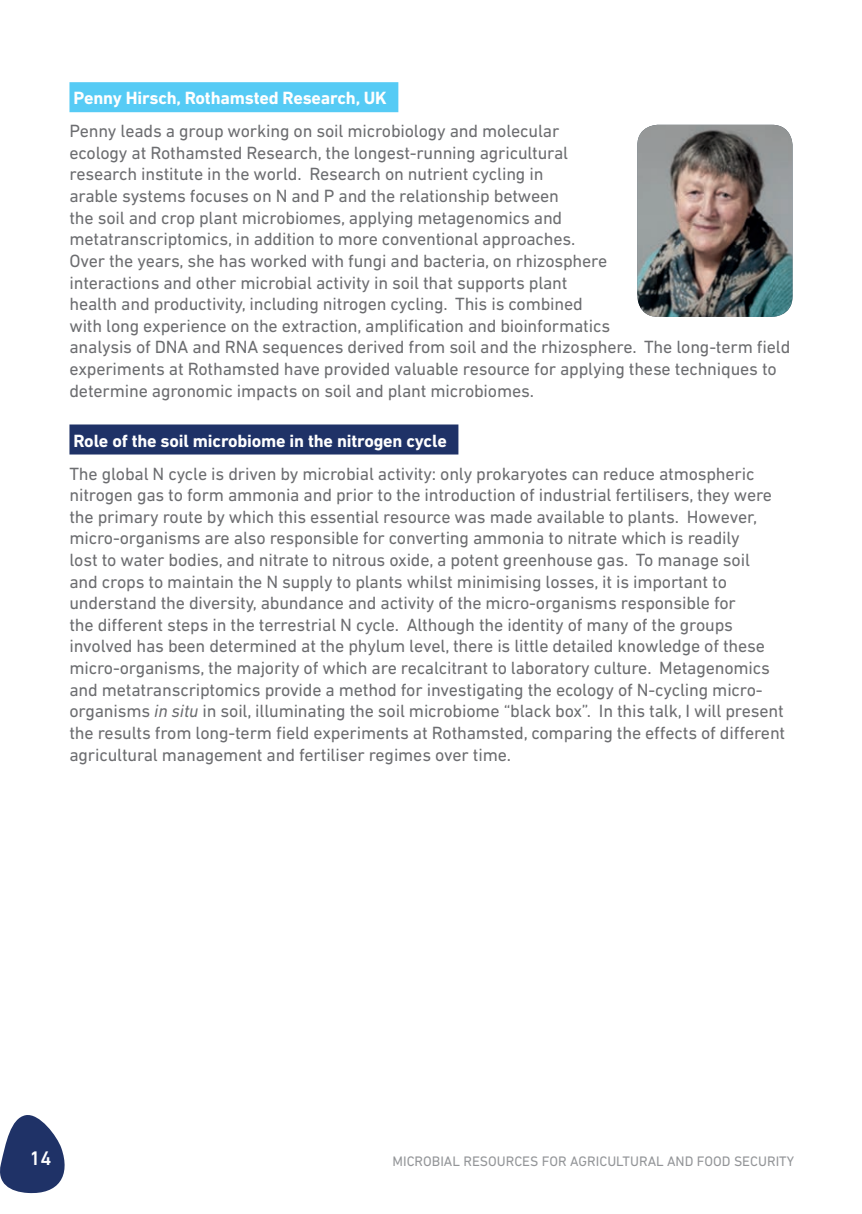
<style>
.page{position:relative;width:862px;height:1214px;background:#fff}
.page>*{position:absolute;margin:0;border:0;box-sizing:border-box;transform-origin:0 0}
.t1{font:700 103.6px "DIN Next LT Pro";color:#fff}
.t2{font:500 20px "DIN Next LT Pro";color:#fff}
.INVITED_SPEAKER_TOPI{font:18px/21.6px "DIN Next LT Pro";letter-spacing:-.01em;color:#6c6d70}
.Speaker_Topic_Head{font:700 18px "DIN Next LT Pro";letter-spacing:-.01em;color:#fff}
.INVITED_SPEAKER_HEAD{font:700 18px "DIN Next LT Pro";letter-spacing:-.01em;color:#fff}
.t3{font:14px "DIN Next LT Pro";color:#939598}
.s1{font-style:italic}
</style>
<div class="page">
<svg style="left:0;top:1115px;width:65px;height:79px"></svg>
<div style="left:69px;top:82px;width:329px;height:30px;background:#56cbf5"></div>
<div style="left:69px;top:424px;width:389px;height:30px;background:#1f3267"></div>
<img style="left:637px;top:125px;width:155px;height:192px">
<p class="INVITED_SPEAKER_HEAD" style="left:74px;top:88px;width:315px">Penny Hirsch, Rothamsted Research, UK</p>
<p class="INVITED_SPEAKER_TOPI" style="left:69px;top:120px;width:722px">Penny leads a group working on soil microbiology and molecular<br>ecology at Rothamsted Research, the longest-running agricultural<br>research institute in the world. Research on nutrient cycling in<br>arable systems focuses on N and P and the relationship between<br>the soil and crop plant microbiomes, applying metagenomics and<br>metatranscriptomics, in addition to more conventional approaches.<br>Over the years, she has worked with fungi and bacteria, on rhizosphere<br>interactions and other microbial activity in soil that supports plant<br>health and productivity, including nitrogen cycling. This is combined<br>with long experience on the extraction, amplification and bioinformatics<br>analysis of DNA and RNA sequences derived from soil and the rhizosphere. The long-term field experiments at Rothamsted have provided valuable resource for applying these techniques to determine agronomic impacts on soil and plant microbiomes.</p>
<p class="Speaker_Topic_Head" style="left:74px;top:430px;width:375px">Role of the soil microbiome in the nitrogen cycle</p>
<p class="INVITED_SPEAKER_TOPI" style="left:69px;top:462px;width:717px">The global N cycle is driven by microbial activity: only prokaryotes can reduce atmospheric nitrogen gas to form ammonia and prior to the introduction of industrial fertilisers, they were the primary route by which this essential resource was made available to plants. However, micro-organisms are also responsible for converting ammonia to nitrate which is readily<br>lost to water bodies, and nitrate to nitrous oxide, a potent greenhouse gas. To manage soil<br>and crops to maintain the N supply to plants whilst minimising losses, it is important to understand the diversity, abundance and activity of the micro-organisms responsible for<br>the different steps in the terrestrial N cycle. Although the identity of many of the groups involved has been determined at the phylum level, there is little detailed knowledge of these micro-organisms, the majority of which are recalcitrant to laboratory culture. Metagenomics and metatranscriptomics provide a method for investigating the ecology of N-cycling micro&shy;organisms <span class="s1">in situ</span> in soil, illuminating the soil microbiome “black box”. In this talk, I will present the results from long-term field experiments at Rothamsted, comparing the effects of different agricultural management and fertiliser regimes over time.</p>
<h1 class="t1" style="left:569px;top:581px;width:69px">&amp;</h1>
<p class="t2" style="left:29px;top:1146px;width:23px">14</p>
<p class="t3" style="left:392px;top:1153px;width:403px">MICROBIAL RESOURCES FOR AGRICULTURAL AND FOOD SECURITY</p>
</div>
